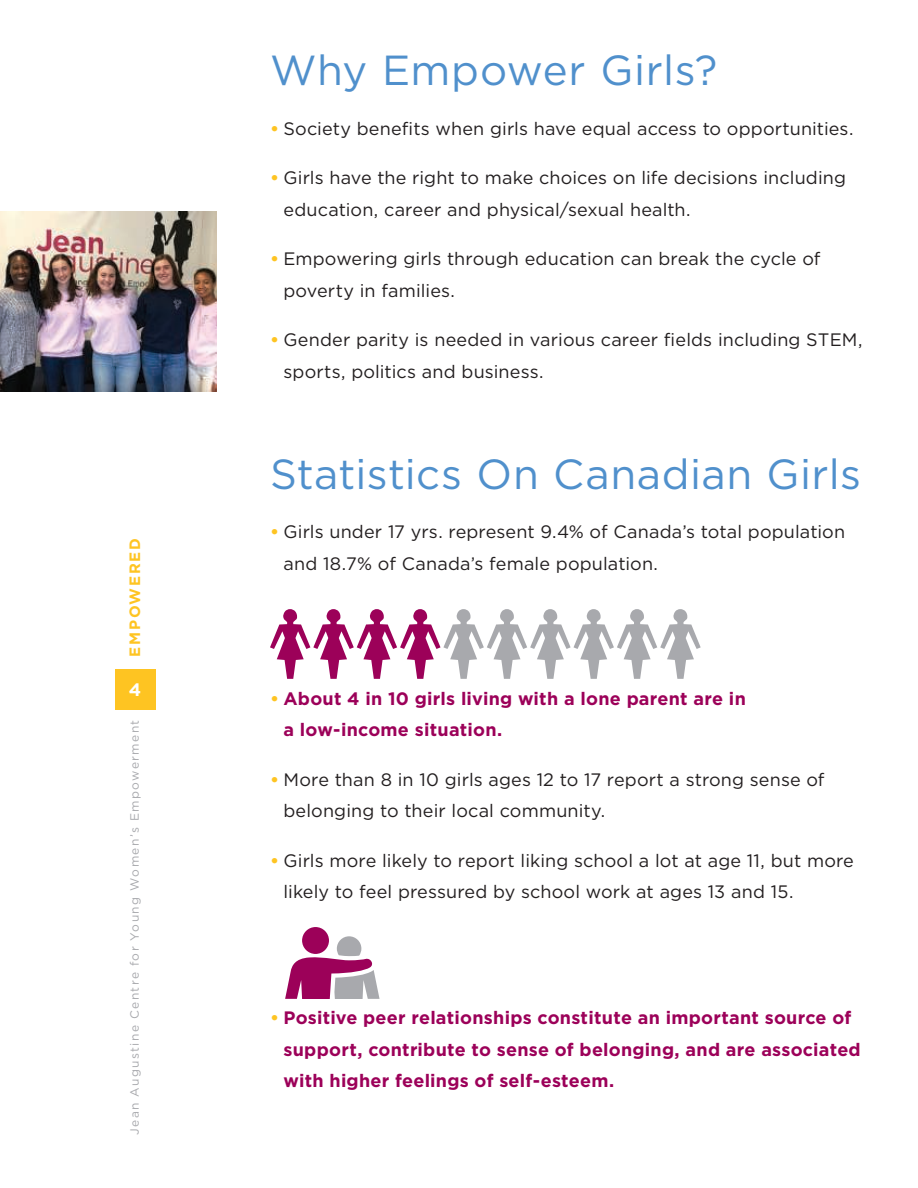
<style>
.page{position:relative;width:918px;height:1188px;background:#fff}
.page>*{position:absolute;margin:0;border:0;box-sizing:border-box;transform-origin:0 0}
.t1{font:42px "Gotham";letter-spacing:.01em;color:#5090cc}
.t2{font:18px/31.5px "Gotham";letter-spacing:.005em;color:#231f20}
.t3{font:700 18px/31.5px "Gotham";letter-spacing:.015em;color:#9c0159}
.t4{font:700 18px "Gotham";color:#fff}
.t5{font:700 15px "Gotham";letter-spacing:.12em;color:#fec422}
.t6{font:12px "Gotham";letter-spacing:.115em;color:#a8a9ad}
.s1{font-weight:700;color:#fec422}
.s2{color:#fec422}
</style>
<div class="page">
<div style="left:115px;top:669px;width:40px;height:40px;background:#fec422"></div>
<svg style="left:270px;top:609px;width:431px;height:70px"></svg>
<img style="left:0;top:211px;width:217px;height:181px">
<div style="left:302px;top:927px;width:27px;height:27px;background:#9c0159;border-radius:50%"></div>
<svg style="left:285px;top:936px;width:95px;height:63px"></svg>
<p class="t5" style="left:128px;top:657px;width:120px;rotate:-90deg">EMPOWERED</p>
<p class="t4" style="left:129px;top:682px;width:14px">4</p>
<p class="t6" style="left:129px;top:1135px;width:417px;rotate:-90deg">Jean Augustine Centre for Young Women’s Empowerment</p>
<h1 class="t1" style="left:270px;top:52px;width:449px">Why Empower Girls?</h1>
<p class="t2" style="left:270px;top:113px;width:585px"><span class="s1">•</span> Society benefits when girls have equal access to opportunities.</p>
<p class="t2" style="left:284px;top:163px;width:564px;text-indent:-14px"><span class="s1">•</span> Girls have the right to make choices on life decisions including education, career and physical/sexual health.</p>
<p class="t2" style="left:284px;top:244px;width:539px;text-indent:-14px"><span class="s1">•</span> Empowering girls through education can break the cycle of poverty in families.</p>
<p class="t2" style="left:284px;top:325px;width:580px;text-indent:-14px"><span class="s1">•</span> Gender parity is needed in various career fields including STEM, sports, politics and business.</p>
<h1 class="t1" style="left:270px;top:455px;width:593px">Statistics On Canadian Girls</h1>
<p class="t2" style="left:284px;top:517px;width:563px;text-indent:-14px"><span class="s1">•</span> Girls under 17 yrs. represent 9.4% of Canada’s total population and 18.7% of Canada’s female population.</p>
<p class="t3" style="left:284px;top:683px;width:464px;text-indent:-14px"><span class="s2">•</span> About 4 in 10 girls living with a lone parent are in a low‑income situation.</p>
<p class="t2" style="left:284px;top:764px;width:543px;text-indent:-14px"><span class="s1">•</span> More than 8 in 10 girls ages 12 to 17 report a strong sense of belonging to their local community.</p>
<p class="t2" style="left:284px;top:845px;width:572px;text-indent:-14px"><span class="s1">•</span> Girls more likely to report liking school a lot at age 11, but more likely to feel pressured by school work at ages 13 and 15.</p>
<p class="t3" style="left:284px;top:1003px;width:579px;text-indent:-14px"><span class="s2">•</span> Positive peer relationships constitute an important source of support, contribute to sense of belonging, and are associated with higher feelings of self‑esteem.</p>
</div>
